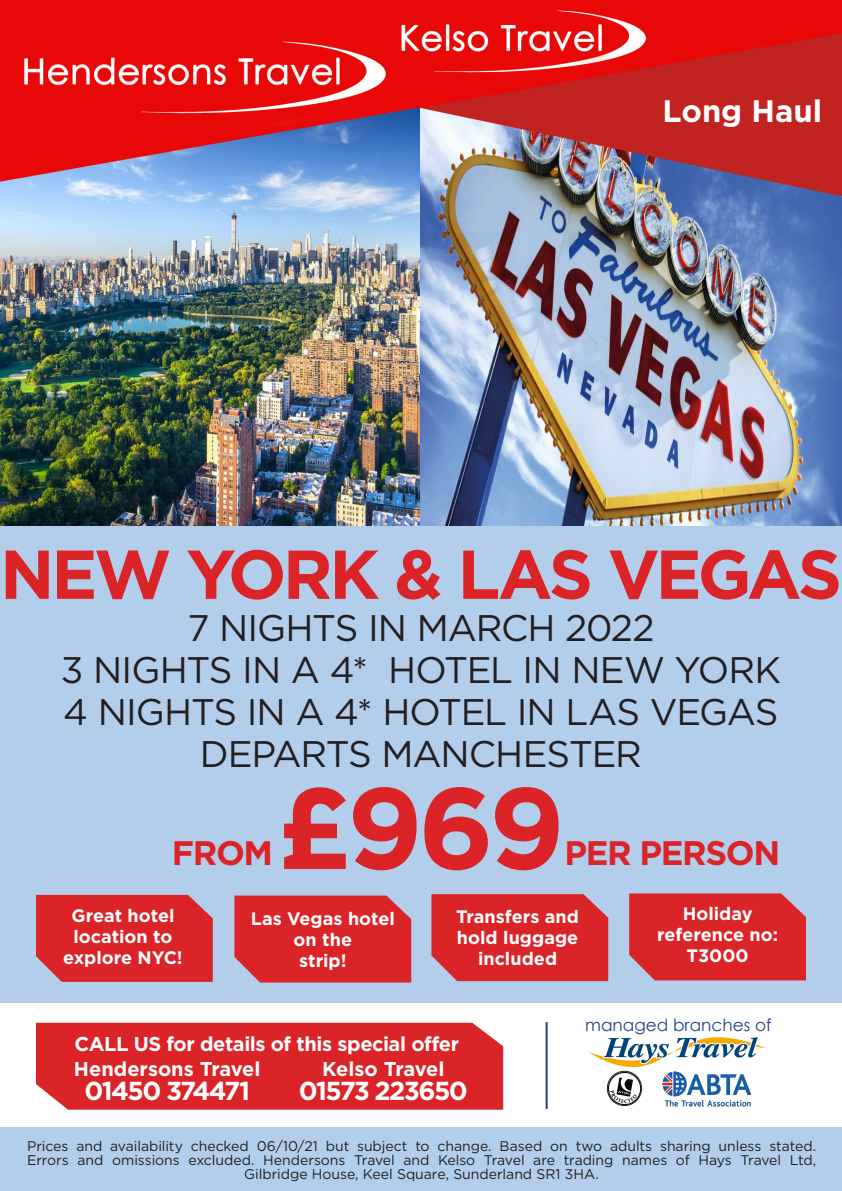
<style>
.page{position:relative;width:842px;height:1191px;background:#fff}
.page>*{position:absolute;margin:0;border:0;box-sizing:border-box;transform-origin:0 0}
.t1{font:700 115px "Gotham";color:#db2428}
.t2{font:700 69px "Gotham";letter-spacing:-.055em;color:#db2428}
.t3{font:37px/42px "Gotham HTF";letter-spacing:-.03em;color:#231f20;text-align:center}
.t4{font:700 34px "Gotham";letter-spacing:-.04em;color:#db2428}
.t5{font:700 31px "Gotham";color:#fff}
.t6{font:700 26px "Gotham";letter-spacing:-.06em;color:#fff}
.t7{font:700 20px/25.8px "Gotham";letter-spacing:-.02em;color:#fff}
.t8{font:700 18px/21.2px "Gotham";color:#fff;text-align:center}
.t9{font:16.9px "Century Gothic";color:#253f8e}
.t10{font:14px/14px "Gotham HTF";letter-spacing:-.005em;color:#231f20;text-align:center}
</style>
<div class="page">
<div style="left:0;top:1127px;width:842px;height:64px;background:#b2ceea"></div>
<hr style="left:546px;top:1022px;width:2px;height:87px;background:#253f8e">
<img style="left:662px;top:1071px;width:90px;height:36px">
<img style="left:607px;top:1071px;width:35px;height:34px;border-radius:17px">
<div style="left:607px;top:1071px;width:35px;height:34px;border:1px solid #231f20;border-radius:50%"></div>
<div style="left:0;top:508px;width:842px;height:494px;background:#b2ceea"></div>
<img style="left:589px;top:1037px;width:177px;height:30px">
<div style="left:36px;top:1022px;width:467px;height:87px;background:#db2428"></div>
<div style="left:36px;top:895px;width:177px;height:86px;background:#db2428"></div>
<div style="left:234px;top:895px;width:177px;height:87px;background:#db2428"></div>
<div style="left:431px;top:894px;width:177px;height:87px;background:#db2428"></div>
<div style="left:629px;top:893px;width:177px;height:87px;background:#db2428"></div>
<img style="left:0;top:276px;width:420px;height:249px">
<img style="left:420px;top:276px;width:422px;height:249px">
<img style="left:0;top:0;width:842px;height:276px">
<h3 class="t5" style="left:655px;top:91px;width:177px">Wi ter S n</h3>
<h3 class="t5" style="left:662px;top:94px;width:161px">Long Haul</h3>
<h2 class="t2" style="left:0;top:534px;width:843px">NEW YORK &amp; LAS VEGAS</h2>
<h3 class="t3" style="left:61px;top:606px;width:722px">7 NIGHTS IN MARCH 2022<br>3 NIGHTS IN A 4* HOTEL IN NEW YORK<br>4 NIGHTS IN A 4* HOTEL IN LAS VEGAS<br>DEPARTS MANCHESTER</h3>
<h1 class="t1" style="left:277px;top:761px;width:289px">£969</h1>
<p class="t8" style="left:63px;top:904px;width:121px">Great hotel location to explore NYC!</p>
<p class="t8" style="left:251px;top:907px;width:146px">Las Vegas hotel on the<br>strip!</p>
<p class="t8" style="left:456px;top:905px;width:124px">Transfers and hold luggage included</p>
<p class="t8" style="left:657px;top:902px;width:122px">Holiday reference no:<br>T3000</p>
<h3 class="t4" style="left:172px;top:833px;width:103px">FROM</h3>
<h3 class="t4" style="left:564px;top:833px;width:217px">PER PERSON</h3>
<h3 class="t7" style="left:74px;top:1030px;width:387px">CALL US for details of this special offer<br>Hendersons Travel</h3>
<h3 class="t6" style="left:84px;top:1076px;width:167px">01450 374471</h3>
<h3 class="t7" style="left:322px;top:1055px;width:124px">Kelso Travel</h3>
<h3 class="t6" style="left:299px;top:1076px;width:170px">01573 223650</h3>
<p class="t9" style="left:585px;top:1013px;width:188px">managed branches of</p>
<p class="t10" style="left:27px;top:1138px;width:791px">Prices and availability checked 06/10/21 but subject to change. Based on two adults sharing unless stated.<br>Errors and omissions excluded. Hendersons Travel and Kelso Travel are trading names of Hays Travel Ltd,<br>Gilbridge House, Keel Square, Sunderland SR1 3HA.</p>
</div>
